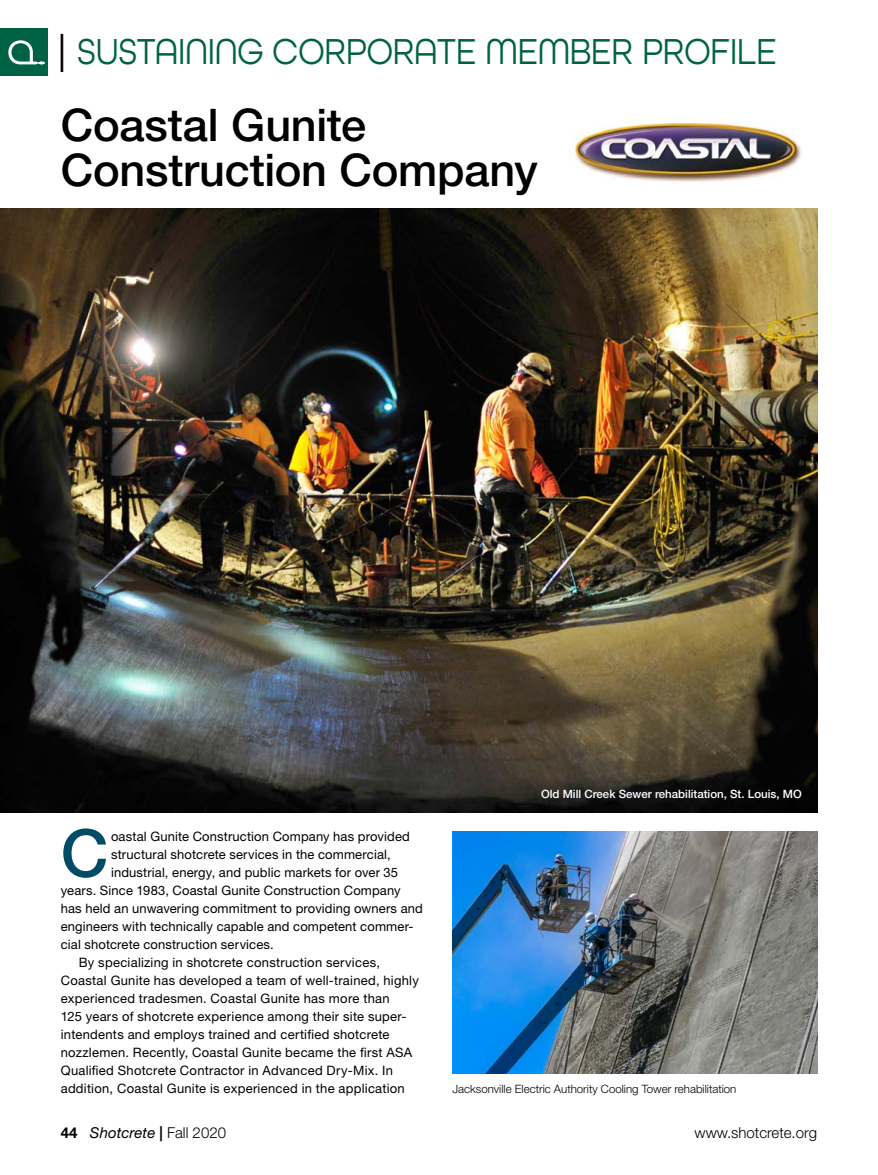
<style>
.page{position:relative;width:878px;height:1175px;background:#fff}
.page>*{position:absolute;margin:0;border:0;box-sizing:border-box;transform-origin:0 0}
.t1{font:500 66px "Helvetica Neue LT Std";color:#004b66}
.t2{font:500 45px/45px "Helvetica Neue LT Std";letter-spacing:-.005em;color:#000}
.t3{font:38.1px "All Round Gothic";color:#006245;scale:.9 1}
.t4{font:italic 15px "Helvetica Neue LT Std";color:#000}
.t5{font:300 15px "Helvetica Neue LT Std";color:#000}
.t6{font:12.9px "Helvetica Neue LT Std";letter-spacing:.015em;color:#000}
.t7{font:300 11.55px "Helvetica Neue LT Std";color:#000}
.t8{font:500 11.55px "Helvetica Neue LT Std";color:#fff}
.s1{font-weight:500;color:#000}
.s2{font-weight:700;font-style:normal}
.s3{font-weight:300;font-style:normal}
</style>
<div class="page">
<img style="left:569px;top:120px;width:232px;height:62px">
<img style="left:452px;top:831px;width:365px;height:242px">
<img style="left:0;top:208px;width:817px;height:604px">
<div style="left:0;top:28px;width:48px;height:48px;background:#006245"></div>
<svg style="left:8px;top:40px;width:37px;height:25px"></svg>
<h3 class="t3" style="left:56px;top:29px;width:802px"><span class="s1">|</span> SUSTAINING CORPORATE MEMBER PROFILE</h3>
<h2 class="t2" style="left:61px;top:102px;width:478px">Coastal Gunite<br>Construction Company</h2>
<h1 class="t1" style="left:61px;top:813px;width:49px">C</h1>
<p class="t6" style="left:111px;top:828px;width:300px">oastal Gunite Construction Company has provided</p>
<p class="t6" style="left:111px;top:846px;width:281px">structural shotcrete services in the commercial,</p>
<p class="t6" style="left:111px;top:864px;width:288px">industrial, energy, and public markets for over 35</p>
<p class="t6" style="left:61px;top:882px;width:341px">years. Since 1983, Coastal Gunite Construction Company</p>
<p class="t6" style="left:61px;top:900px;width:363px">has held an unwavering commitment to providing owners and</p>
<p class="t6" style="left:61px;top:918px;width:354px">engineers with technically capable and competent commer-</p>
<p class="t6" style="left:61px;top:936px;width:214px">cial shotcrete construction services.</p>
<p class="t6" style="left:79px;top:954px;width:303px">By specializing in shotcrete construction services,</p>
<p class="t6" style="left:61px;top:972px;width:359px">Coastal Gunite has developed a team of well-trained, highly</p>
<p class="t6" style="left:61px;top:990px;width:330px">experienced tradesmen. Coastal Gunite has more than</p>
<p class="t6" style="left:61px;top:1008px;width:347px">125 years of shotcrete experience among their site super-</p>
<p class="t6" style="left:61px;top:1026px;width:330px">intendents and employs trained and certified shotcrete</p>
<p class="t6" style="left:61px;top:1044px;width:353px">nozzlemen. Recently, Coastal Gunite became the first ASA</p>
<p class="t6" style="left:61px;top:1062px;width:334px">Qualified Shotcrete Contractor in Advanced Dry-Mix. In</p>
<p class="t6" style="left:61px;top:1080px;width:345px">addition, Coastal Gunite is experienced in the application</p>
<p class="t8" style="left:541px;top:786px;width:262px">Old Mill Creek Sewer rehabilitation, St. Louis, MO</p>
<p class="t7" style="left:452px;top:1081px;width:285px">Jacksonville Electric Authority Cooling Tower rehabilitation</p>
<p class="t4" style="left:61px;top:1124px;width:167px"><span class="s2">44</span> Shotcrete <span class="s2">|</span> <span class="s3">Fall 2020</span></p>
<p class="t5" style="left:694px;top:1123px;width:124px">www.shotcrete.org</p>
</div>
